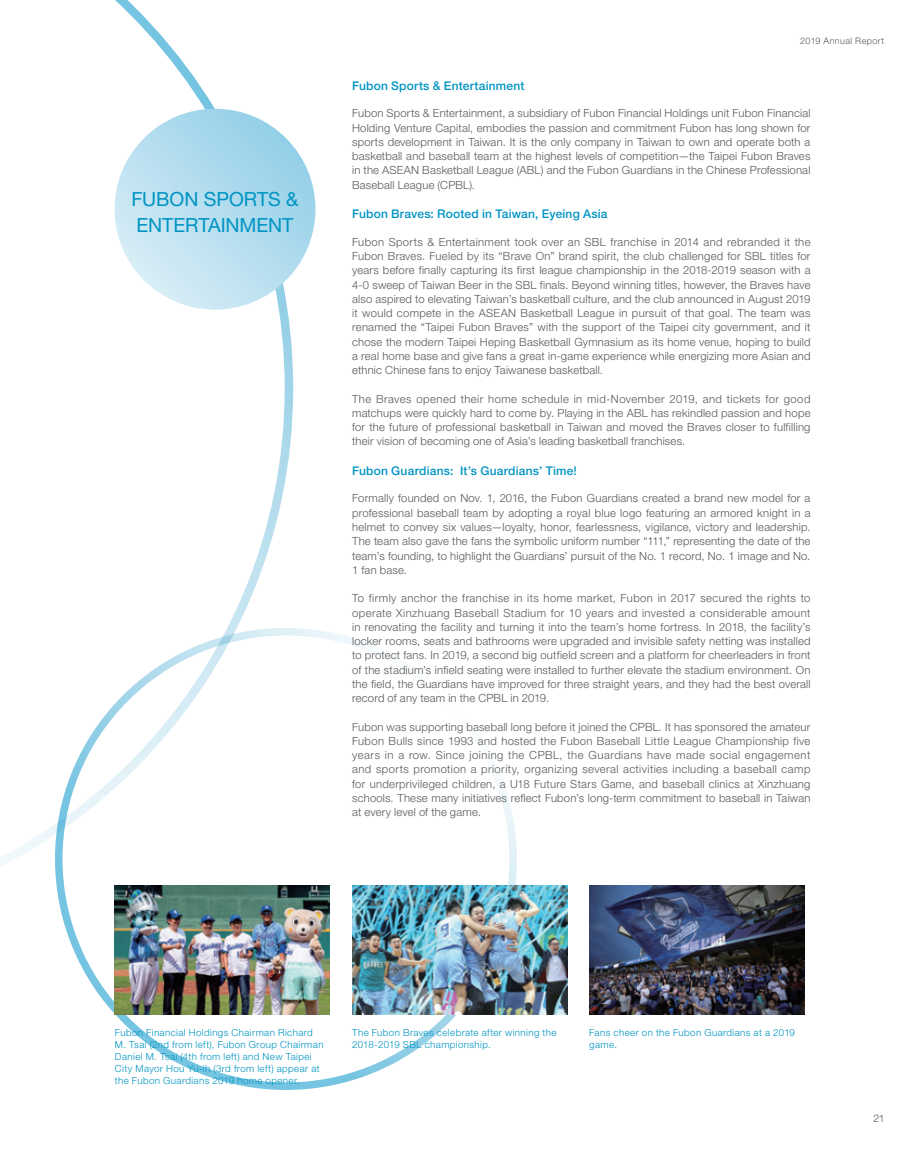
<style>
.page{position:relative;width:919px;height:1149px;background:#fff}
.page>*{position:absolute;margin:0;border:0;box-sizing:border-box;transform-origin:0 0}
.t1{font:19.5px/25.5px "Helvetica Neue LT Std";letter-spacing:-.005em;color:#0094c3}
.Body{font:500 12px "Helvetica Neue LT Std";letter-spacing:.015em;color:#0094c3}
.Body_Title{font:500 12px "Helvetica Neue LT Std";letter-spacing:.015em;color:#0094c3}
.Body-2{font:300 11.25px/14.2px "Helvetica Neue LT Std";letter-spacing:.015em;color:#57585a;text-align:justify}
.t2{font:300 10.5px "Helvetica Neue LT Std";color:#57585a}
.Description{font:300 9.75px/12px "Helvetica Neue LT Std";letter-spacing:.04em;color:#0094c3}
.t3{font:300 9px "Helvetica Neue LT Std";letter-spacing:.05em;color:#57585a}
</style>
<div class="page">
<svg style="left:0;top:0;width:293px;height:867px"></svg>
<svg style="left:46px;top:627px;width:478px;height:462px"></svg>
<img style="left:589px;top:885px;width:215px;height:129px">
<img style="left:115px;top:885px;width:214px;height:129px">
<img style="left:352px;top:885px;width:215px;height:129px">
<svg style="left:114px;top:109px;width:201px;height:200px;background:#b5ddef"></svg>
<p class="t1" style="left:131px;top:186px;width:169px">FUBON SPORTS &amp;<br>ENTERTAINMENT</p>
<p class="t3" style="left:800px;top:36px;width:85px">2019 Annual Report</p>
<p class="Body_Title" style="left:352px;top:78px;width:174px">Fubon Sports &amp; Entertainment</p>
<p class="Body-2" style="left:352px;top:106px;width:460px">Fubon Sports &amp; Entertainment, a subsidiary of Fubon Financial Holdings unit Fubon Financial Holding Venture Capital, embodies the passion and commitment Fubon has long shown for sports development in Taiwan. It is the only company in Taiwan to own and operate both a basketball and baseball team at the highest levels of competition—the Taipei Fubon Braves in the ASEAN Basketball League (ABL) and the Fubon Guardians in the Chinese Professional Baseball League (CPBL).</p>
<p class="Body" style="left:352px;top:206px;width:257px">Fubon Braves: Rooted in Taiwan, Eyeing Asia</p>
<p class="Body-2" style="left:352px;top:234px;width:460px">Fubon Sports &amp; Entertainment took over an SBL franchise in 2014 and rebranded it the Fubon Braves. Fueled by its “Brave On” brand spirit, the club challenged for SBL titles for years before finally capturing its first league championship in the 2018-2019 season with a 4-0 sweep of Taiwan Beer in the SBL finals. Beyond winning titles, however, the Braves have also aspired to elevating Taiwan’s basketball culture, and the club announced in August 2019 it would compete in the ASEAN Basketball League in pursuit of that goal. The team was renamed the “Taipei Fubon Braves” with the support of the Taipei city government, and it chose the modern Taipei Heping Basketball Gymnasium as its home venue, hoping to build a real home base and give fans a great in-game experience while energizing more Asian and ethnic Chinese fans to enjoy Taiwanese basketball.</p>
<p class="Body-2" style="left:352px;top:391px;width:460px">The Braves opened their home schedule in mid-November 2019, and tickets for good matchups were quickly hard to come by. Playing in the ABL has rekindled passion and hope for the future of professional basketball in Taiwan and moved the Braves closer to fulfilling their vision of becoming one of Asia’s leading basketball franchises.</p>
<p class="Body" style="left:352px;top:463px;width:226px">Fubon Guardians: It’s Guardians’ Time!</p>
<p class="Body-2" style="left:352px;top:491px;width:460px">Formally founded on Nov. 1, 2016, the Fubon Guardians created a brand new model for a professional baseball team by adopting a royal blue logo featuring an armored knight in a helmet to convey six values—loyalty, honor, fearlessness, vigilance, victory and leadership.<br>The team also gave the fans the symbolic uniform number “111,” representing the date of the team’s founding, to highlight the Guardians’ pursuit of the No. 1 record, No. 1 image and No.<br>1 fan base.</p>
<p class="Body-2" style="left:352px;top:590px;width:460px">To firmly anchor the franchise in its home market, Fubon in 2017 secured the rights to operate Xinzhuang Baseball Stadium for 10 years and invested a considerable amount in renovating the facility and turning it into the team’s home fortress. In 2018, the facility’s locker rooms, seats and bathrooms were upgraded and invisible safety netting was installed to protect fans. In 2019, a second big outfield screen and a platform for cheerleaders in front of the stadium’s infield seating were installed to further elevate the stadium environment. On the field, the Guardians have improved for three straight years, and they had the best overall record of any team in the CPBL in 2019.</p>
<p class="Body-2" style="left:352px;top:719px;width:460px">Fubon was supporting baseball long before it joined the CPBL. It has sponsored the amateur Fubon Bulls since 1993 and hosted the Fubon Baseball Little League Championship five years in a row. Since joining the CPBL, the Guardians have made social engagement and sports promotion a priority, organizing several activities including a baseball camp for underprivileged children, a U18 Future Stars Game, and baseball clinics at Xinzhuang schools. These many initiatives reflect Fubon’s long-term commitment to baseball in Taiwan at every level of the game.</p>
<p class="Description" style="left:115px;top:1025px;width:210px">Fubon Financial Holdings Chairman Richard M. Tsai (2nd from left), Fubon Group Chairman Daniel M. Tsai (4th from left) and New Taipei City Mayor Hou Yu-ih (3rd from left) appear at the Fubon Guardians 2019 home opener.</p>
<p class="Description" style="left:589px;top:1025px;width:207px">Fans cheer on the Fubon Guardians at a 2019 game.</p>
<p class="Description" style="left:352px;top:1025px;width:206px">The Fubon Braves celebrate after winning the<br>2018-2019 SBL championship.</p>
<p class="t2" style="left:873px;top:1111px;width:13px">21</p>
</div>
